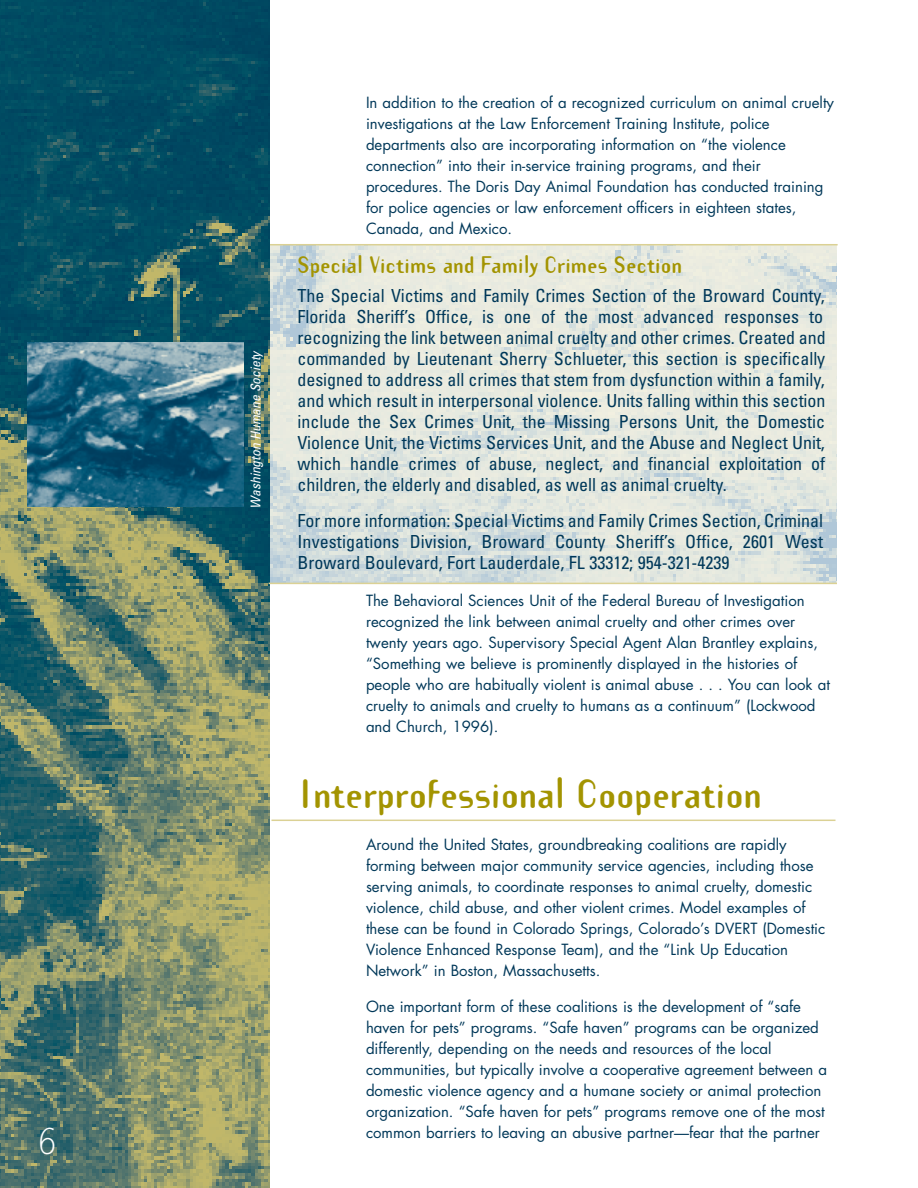
<style>
.page{position:relative;width:918px;height:1188px;background:#fff}
.page>*{position:absolute;margin:0;border:0;box-sizing:border-box;transform-origin:0 0}
.t1{font:700 36px "Template Gothic";color:#a39401}
.t2{font:36px "Letter Gothic";color:#fff}
.t3{font:700 21px "Template Gothic";color:#a39401}
.t4{font:condensed 18px/21px "Univers";color:#003859}
.t5{font:15px/21px "Futura";color:#003859}
.t6{font:italic condensed 13.5px "Univers";color:#fff}
</style>
<div class="page">
<hr style="left:272px;top:820px;width:564px;height:1px;background:#dbd194">
<img style="left:270px;top:245px;width:567px;height:337px">
<img style="left:0;top:0;width:270px;height:1188px">
<hr style="left:270px;top:244px;width:568px;height:1px;background:#dbd194">
<hr style="left:269px;top:583px;width:568px;height:1px;background:#dbd194">
<img style="left:27px;top:342px;width:216px;height:164px">
<h1 class="t2" style="left:36px;top:1121px;width:23px">6</h1>
<p class="t6" style="left:247px;top:508px;width:160px;rotate:-90deg">Washington Humane Society</p>
<p class="t5" style="left:366px;top:92px;width:470px">In addition to the creation of a recognized curriculum on animal cruelty investigations at the Law Enforcement Training Institute, police departments also are incorporating information on “the violence connection” into their in-service training programs, and their procedures. The Doris Day Animal Foundation has conducted training for police agencies or law enforcement officers in eighteen states, Canada, and Mexico.</p>
<h2 class="t3" style="left:297px;top:250px;width:386px">Special Victims and Family Crimes Section</h2>
<p class="t4" style="left:297px;top:285px;width:530px">The Special Victims and Family Crimes Section of the Broward County, Florida Sheriff’s Office, is one of the most advanced responses to recognizing the link between animal cruelty and other crimes. Created and commanded by Lieutenant Sherry Schlueter, this section is specifically designed to address all crimes that stem from dysfunction within a family, and which result in interpersonal violence. Units falling within this section include the Sex Crimes Unit, the Missing Persons Unit, the Domestic Violence Unit, the Victims Services Unit, and the Abuse and Neglect Unit, which handle crimes of abuse, neglect, and financial exploitation of children, the elderly and disabled, as well as animal cruelty.</p>
<p class="t4" style="left:297px;top:510px;width:527px;text-align:justify">For more information: Special Victims and Family Crimes Section, Criminal Investigations Division, Broward County Sheriff’s Office, 2601 West Broward Boulevard, Fort Lauderdale, FL 33312; 954-321-4239</p>
<p class="t5" style="left:366px;top:590px;width:465px">The Behavioral Sciences Unit of the Federal Bureau of Investigation recognized the link between animal cruelty and other crimes over twenty years ago. Supervisory Special Agent Alan Brantley explains, “Something we believe is prominently displayed in the histories of people who are habitually violent is animal abuse . . . You can look at cruelty to animals and cruelty to humans as a continuum” (Lockwood and Church, 1996).</p>
<h1 class="t1" style="left:298px;top:768px;width:464px">Interprofessional Cooperation</h1>
<p class="t5" style="left:366px;top:833px;width:461px">Around the United States, groundbreaking coalitions are rapidly forming between major community service agencies, including those serving animals, to coordinate responses to animal cruelty, domestic violence, child abuse, and other violent crimes. Model examples of these can be found in Colorado Springs, Colorado’s DVERT (Domestic Violence Enhanced Response Team), and the “Link Up Education Network” in Boston, Massachusetts.</p>
<p class="t5" style="left:366px;top:995px;width:463px">One important form of these coalitions is the development of “safe haven for pets” programs. “Safe haven” programs can be organized differently, depending on the needs and resources of the local communities, but typically involve a cooperative agreement between a domestic violence agency and a humane society or animal protection organization. “Safe haven for pets” programs remove one of the most common barriers to leaving an abusive partner—fear that the partner</p>
</div>
